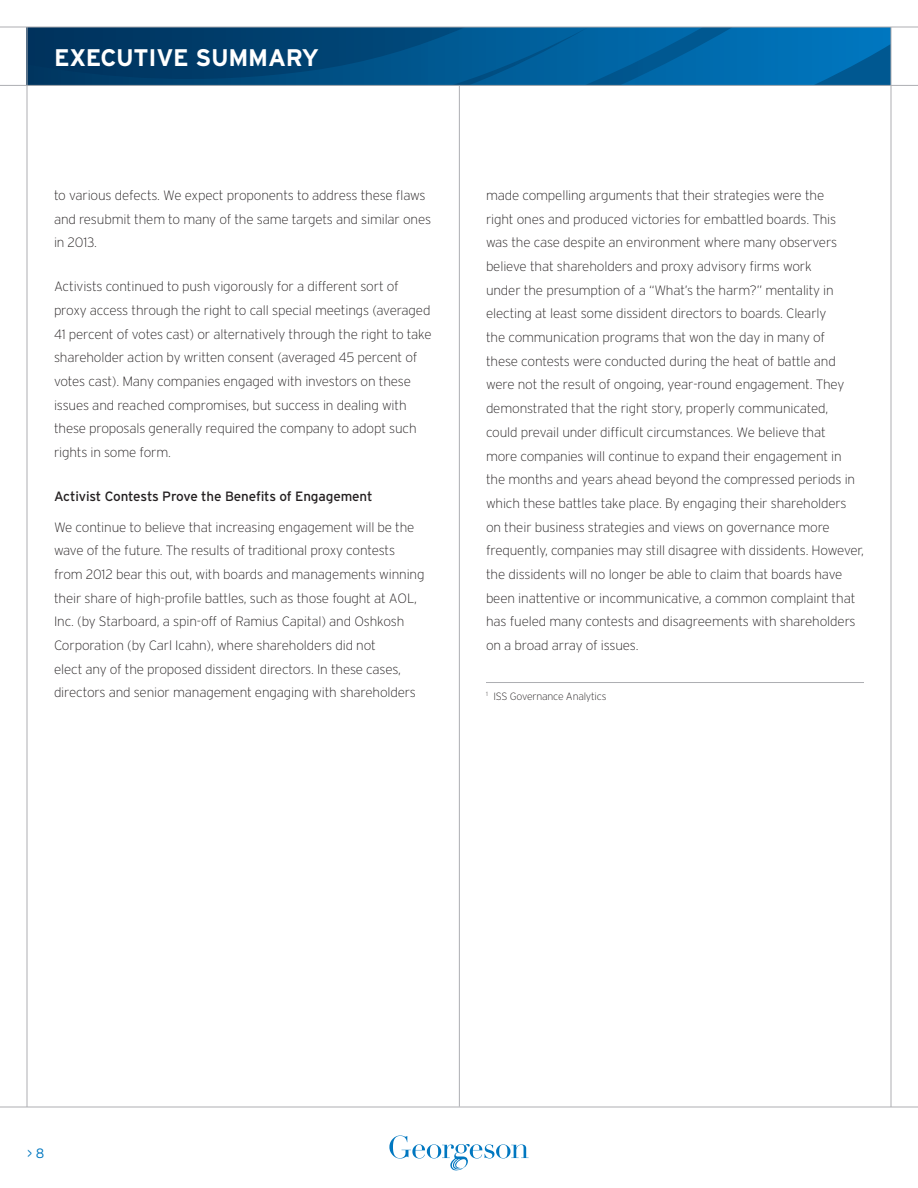
<style>
.page{position:relative;width:918px;height:1188px;background:#fff}
.page>*{position:absolute;margin:0;border:0;box-sizing:border-box;transform-origin:0 0}
.Figure_Number{font:700 24px "Interstate";letter-spacing:-.01em;color:#fff}
._06_Body_Copy{font:200 13.5px/23.7px "Interstate";letter-spacing:-.01em;color:#231f20}
._06_Body_Copy-2{font:13.5px "Interstate";letter-spacing:-.01em;color:#231f20}
.t1{font:300 13.5px "Interstate";color:#0077c0}
.Table_Text{font:200 10.5px "Interstate";letter-spacing:-.02em;color:#231f20}
</style>
<div class="page">
<svg style="left:389px;top:1136px;width:140px;height:34px"></svg>
<hr style="left:459px;top:85px;width:1px;height:1022px;background:#aeafb3">
<svg style="left:28px;top:28px;width:863px;height:57px;background:#00538b"></svg>
<hr style="left:0;top:85px;width:918px;height:1px;background:#aeafb3">
<hr style="left:0;top:27px;width:918px;height:1px;background:#aeafb3">
<hr style="left:27px;top:27px;width:1px;height:1080px;background:#aeafb3">
<hr style="left:891px;top:27px;width:1px;height:1080px;background:#aeafb3">
<hr style="left:0;top:1107px;width:918px;height:1px;background:#aeafb3">
<hr style="left:486px;top:682px;width:378px;height:1px;background:#aeafb3">
<p class="Figure_Number" style="left:54px;top:44px;width:267px">EXECUTIVE SUMMARY</p>
<p class="_06_Body_Copy" style="left:54px;top:183px;width:379px">to various defects. We expect proponents to address these flaws and resubmit them to many of the same targets and similar ones in 2013.</p>
<p class="_06_Body_Copy" style="left:54px;top:275px;width:379px">Activists continued to push vigorously for a different sort of proxy access through the right to call special meetings (averaged 41 percent of votes cast) or alternatively through the right to take shareholder action by written consent (averaged 45 percent of votes cast). Many companies engaged with investors on these issues and reached compromises, but success in dealing with these proposals generally required the company to adopt such rights in some form.</p>
<p class="_06_Body_Copy-2" style="left:54px;top:489px;width:320px">Activist Contests Prove the Benefits of Engagement</p>
<p class="_06_Body_Copy" style="left:54px;top:515px;width:372px">We continue to believe that increasing engagement will be the wave of the future. The results of traditional proxy contests from 2012 bear this out, with boards and managements winning their share of high-profile battles, such as those fought at AOL, Inc. (by Starboard, a spin-off of Ramius Capital) and Oshkosh Corporation (by Carl Icahn), where shareholders did not<br>elect any of the proposed dissident directors. In these cases, directors and senior management engaging with shareholders</p>
<p class="_06_Body_Copy" style="left:486px;top:183px;width:380px">made compelling arguments that their strategies were the<br>right ones and produced victories for embattled boards. This<br>was the case despite an environment where many observers believe that shareholders and proxy advisory firms work<br>under the presumption of a “What’s the harm?” mentality in electing at least some dissident directors to boards. Clearly<br>the communication programs that won the day in many of<br>these contests were conducted during the heat of battle and were not the result of ongoing, year-round engagement. They demonstrated that the right story, properly communicated,<br>could prevail under difficult circumstances. We believe that<br>more companies will continue to expand their engagement in the months and years ahead beyond the compressed periods in which these battles take place. By engaging their shareholders on their business strategies and views on governance more frequently, companies may still disagree with dissidents. However, the dissidents will no longer be able to claim that boards have been inattentive or incommunicative, a common complaint that has fueled many contests and disagreements with shareholders on a broad array of issues.</p>
<p class="Table_Text" style="left:486px;top:690px;width:122px"><sup>1</sup> ISS Governance Analytics</p>
<p class="t1" style="left:27px;top:1146px;width:19px">&gt; 8</p>
</div>
